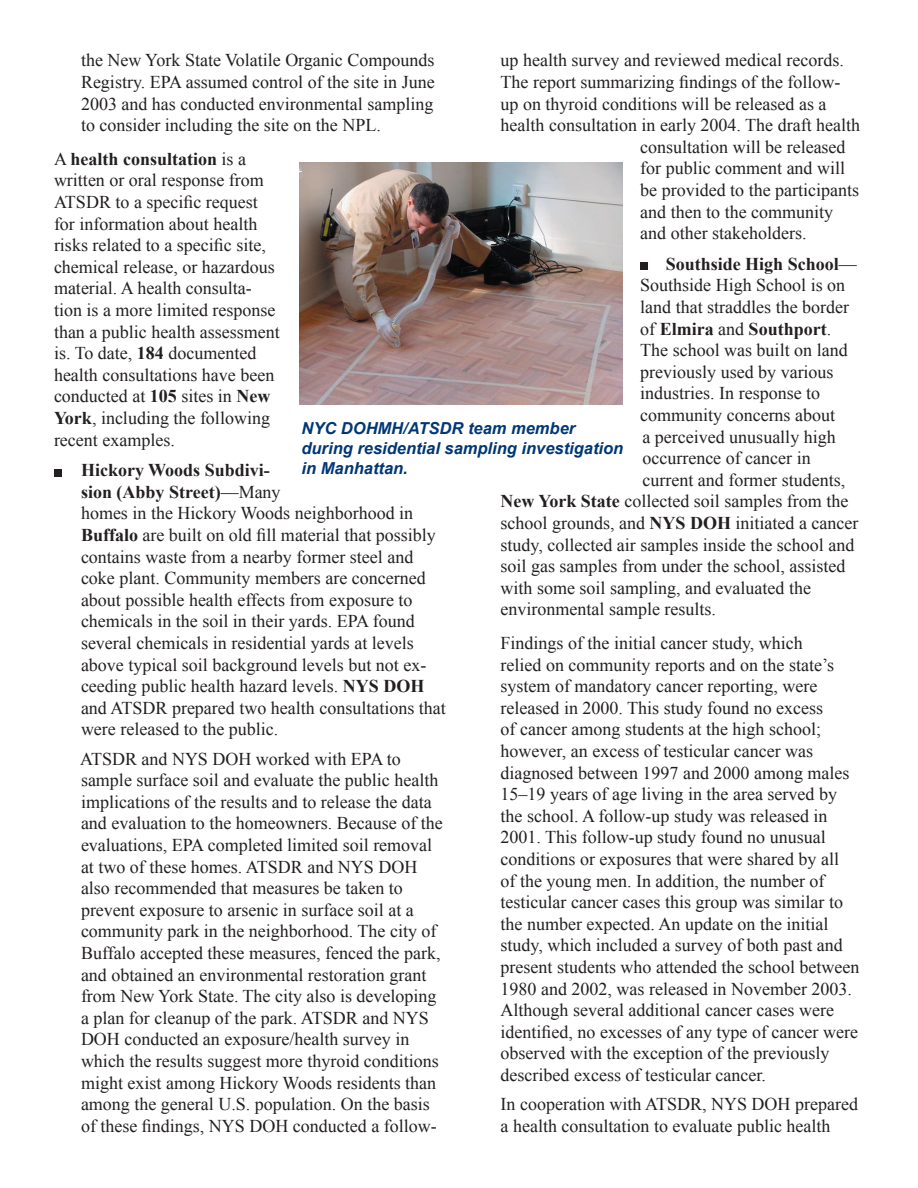
<style>
.page{position:relative;width:918px;height:1188px;background:#fff}
.page>*{position:absolute;margin:0;border:0;box-sizing:border-box;transform-origin:0 0}
.Bullet_Text{font:18px/21.6px "Times New Roman";color:#231f20}
.Body_Text_All{font:18px/21.6px "Times New Roman";color:#231f20}
.Bullet_Text-2{font:700 18px "Times New Roman";color:#231f20}
.Captions{font:italic 700 16.5px/19.8px "Arial";color:#013775}
.s1{font-weight:700}
.s2{font-weight:400}
</style>
<div class="page">
<div style="left:54px;top:469px;width:8px;height:7px;background:#231f20"></div>
<div style="left:640px;top:262px;width:8px;height:8px;background:#231f20"></div>
<img style="left:300px;top:162px;width:322px;height:242px">
<p class="Bullet_Text" style="left:81px;top:49px;width:355px;text-align:justify">the New York State Volatile Organic Compounds Registry. EPA assumed control of the site in June 2003 and has conducted environmental sampling to consider including the site on the NPL.</p>
<p class="Body_Text_All" style="left:54px;top:148px;width:227px">A <span class="s1">health consultation</span> is a written or oral response from<br>ATSDR to a specific request for information about health risks related to a specific site, chemical release, or hazardous material. A health consulta&shy;tion is a more limited response than a public health assessment is. To date, <span class="s1">184</span> documented health consultations have been conducted at <span class="s1">105</span> sites in <span class="s1">New<br>York</span>, including the following recent examples.</p>
<p class="Bullet_Text" style="left:81px;top:459px;width:366px"><span class="s1">Hickory Woods Subdivi-<br>sion (Abby Street)</span>—Many<br>homes in the Hickory Woods neighborhood in <span class="s1">Buffalo</span> are built on old fill material that possibly contains waste from a nearby former steel and coke plant. Community members are concerned about possible health effects from exposure to chemicals in the soil in their yards. EPA found several chemicals in residential yards at levels above typical soil background levels but not ex&shy;ceeding public health hazard levels. <span class="s1">NYS DOH </span>and ATSDR prepared two health consultations that were released to the public.</p>
<p class="Bullet_Text" style="left:80px;top:747px;width:364px">ATSDR and NYS DOH worked with EPA to sample surface soil and evaluate the public health implications of the results and to release the data and evaluation to the homeowners. Because of the evaluations, EPA completed limited soil removal at two of these homes. ATSDR and NYS DOH also recommended that measures be taken to prevent exposure to arsenic in surface soil at a community park in the neighborhood. The city of Buffalo accepted these measures, fenced the park, and obtained an environmental restoration grant from New York State. The city also is developing a plan for cleanup of the park. ATSDR and NYS DOH conducted an exposure/health survey in which the results suggest more thyroid conditions might exist among Hickory Woods residents than among the general U.S. population. On the basis of these findings, NYS DOH conducted a follow-</p>
<p class="Bullet_Text" style="left:501px;top:49px;width:345px">up health survey and reviewed medical records.</p>
<p class="Bullet_Text" style="left:501px;top:71px;width:341px">The report summarizing findings of the follow-</p>
<p class="Bullet_Text" style="left:501px;top:93px;width:327px">up on thyroid conditions will be released as a</p>
<p class="Bullet_Text" style="left:501px;top:114px;width:361px">health consultation in early 2004. The draft health</p>
<p class="Bullet_Text" style="left:640px;top:136px;width:207px">consultation will be released</p>
<p class="Bullet_Text" style="left:640px;top:157px;width:206px">for public comment and will</p>
<p class="Bullet_Text" style="left:640px;top:179px;width:220px">be provided to the participants</p>
<p class="Bullet_Text" style="left:640px;top:201px;width:194px">and then to the community</p>
<p class="Bullet_Text" style="left:640px;top:222px;width:168px">and other stakeholders.</p>
<p class="Bullet_Text-2" style="left:666px;top:251px;width:193px">Southside High School<span class="s2">—</span></p>
<p class="Bullet_Text" style="left:640px;top:274px;width:207px">Southside High School is on</p>
<p class="Bullet_Text" style="left:640px;top:296px;width:210px">land that straddles the border</p>
<p class="Bullet_Text-2" style="left:640px;top:316px;width:192px"><span class="s2">of</span> Elmira <span class="s2">and</span> Southport<span class="s2">.</span></p>
<p class="Bullet_Text" style="left:640px;top:339px;width:209px">The school was built on land</p>
<p class="Bullet_Text" style="left:640px;top:361px;width:195px">previously used by various</p>
<p class="Bullet_Text" style="left:640px;top:382px;width:181px">industries. In response to</p>
<p class="Bullet_Text" style="left:640px;top:404px;width:196px">community concerns about</p>
<p class="Bullet_Text" style="left:642px;top:426px;width:195px">a perceived unusually high</p>
<p class="Bullet_Text" style="left:642px;top:447px;width:170px">occurrence of cancer in</p>
<p class="Bullet_Text" style="left:642px;top:469px;width:204px">current and former students,</p>
<p class="Bullet_Text" style="left:501px;top:490px;width:349px"><span class="s1">New York State</span> collected soil samples from the</p>
<p class="Bullet_Text" style="left:501px;top:512px;width:359px">school grounds, and <span class="s1">NYS DOH</span> initiated a cancer</p>
<p class="Bullet_Text" style="left:501px;top:534px;width:355px">study, collected air samples inside the school and</p>
<p class="Bullet_Text" style="left:501px;top:555px;width:346px">soil gas samples from under the school, assisted</p>
<p class="Bullet_Text" style="left:501px;top:577px;width:312px">with some soil sampling, and evaluated the</p>
<p class="Bullet_Text" style="left:501px;top:598px;width:217px">environmental sample results.</p>
<p class="Bullet_Text" style="left:501px;top:632px;width:360px">Findings of the initial cancer study, which<br>relied on community reports and on the state’s system of mandatory cancer reporting, were released in 2000. This study found no excess<br>of cancer among students at the high school; however, an excess of testicular cancer was diagnosed between 1997 and 2000 among males 15–19 years of age living in the area served by the school. A follow-up study was released in 2001. This follow-up study found no unusual conditions or exposures that were shared by all<br>of the young men. In addition, the number of testicular cancer cases this group was similar to the number expected. An update on the initial study, which included a survey of both past and present students who attended the school between 1980 and 2002, was released in November 2003.<br>Although several additional cancer cases were identified, no excesses of any type of cancer were observed with the exception of the previously described excess of testicular cancer.</p>
<p class="Bullet_Text" style="left:501px;top:1093px;width:359px">In cooperation with ATSDR, NYS DOH prepared a health consultation to evaluate public health</p>
<p class="Captions" style="left:302px;top:419px;width:323px">NYC DOHMH/ATSDR team member during residential sampling investigation in Manhattan.</p>
</div>
